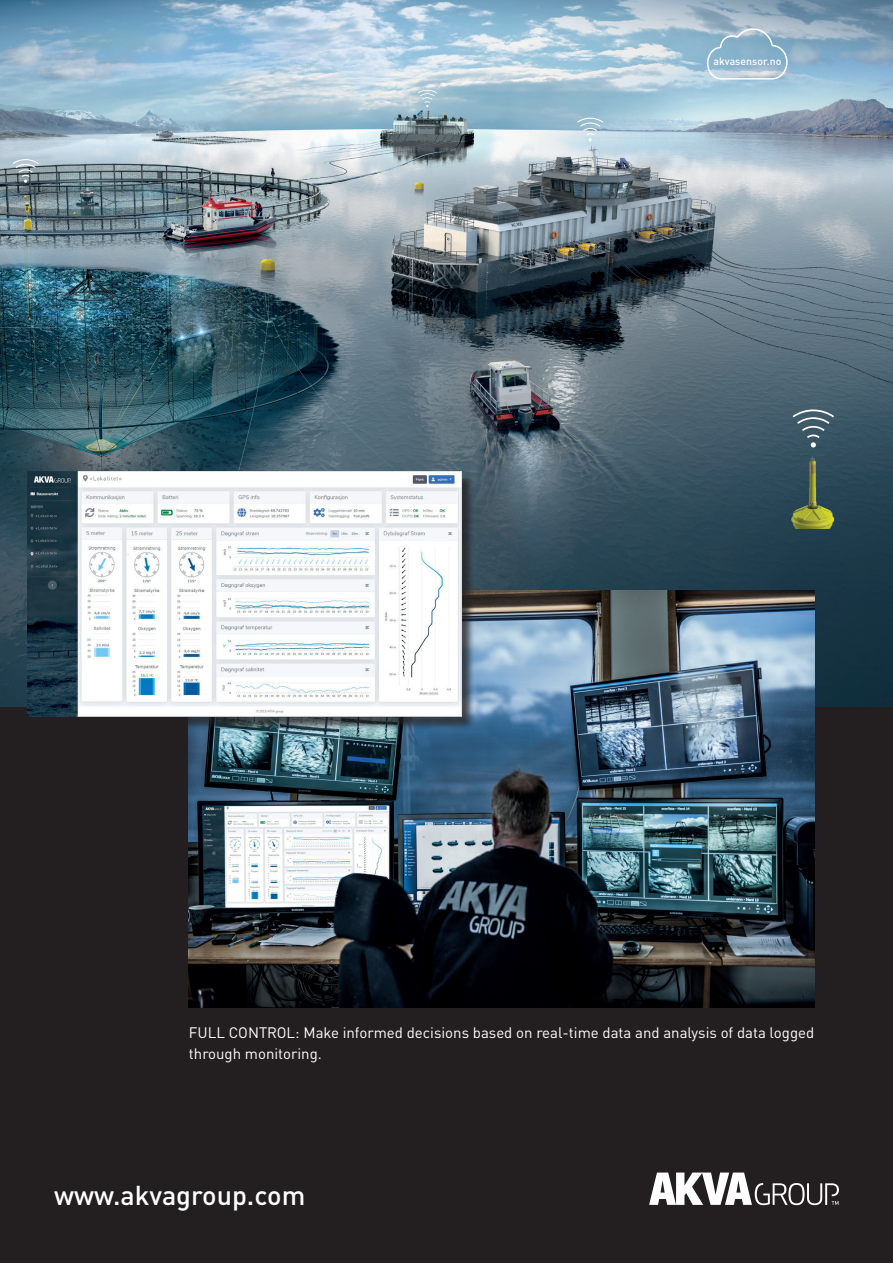
<style>
.page{position:relative;width:893px;height:1263px;background:#231f20}
.page>*{position:absolute;margin:0;border:0;box-sizing:border-box;transform-origin:0 0}
.t1{font:500 27px "DINOT";color:#fff}
.t2{font:15px/20.1px "DINOT";color:#fff}
.t3{font:500 10.5px "DINOT";color:#fff}
</style>
<div class="page">
<img style="left:0;top:0;width:893px;height:706px">
<img style="left:788px;top:451px;width:51px;height:77px">
<svg style="left:793px;top:409px;width:41px;height:38px;background:#566e7b"></svg>
<img style="left:585px;top:141px;width:15px;height:4px">
<svg style="left:577px;top:118px;width:26px;height:23px"></svg>
<svg style="left:418px;top:90px;width:19px;height:17px"></svg>
<svg style="left:13px;top:159px;width:26px;height:24px"></svg>
<svg style="left:706px;top:28px;width:82px;height:52px;background:#9ebdd1"></svg>
<img style="left:189px;top:590px;width:625px;height:418px">
<div style="left:30px;top:474px;width:446px;height:257px;background:#231f20;opacity:.75"></div>
<img style="left:28px;top:472px;width:433px;height:244px">
<svg style="left:649px;top:1172px;width:190px;height:33px"></svg>
<p class="t3" style="left:714px;top:53px;width:69px">akvasensor.no</p>
<p class="t2" style="left:189px;top:1022px;width:627px">FULL CONTROL: Make informed decisions based on real-time data and analysis of data logged through monitoring.</p>
<h1 class="t1" style="left:54px;top:1174px;width:253px">www.akvagroup.com</h1>
</div>
